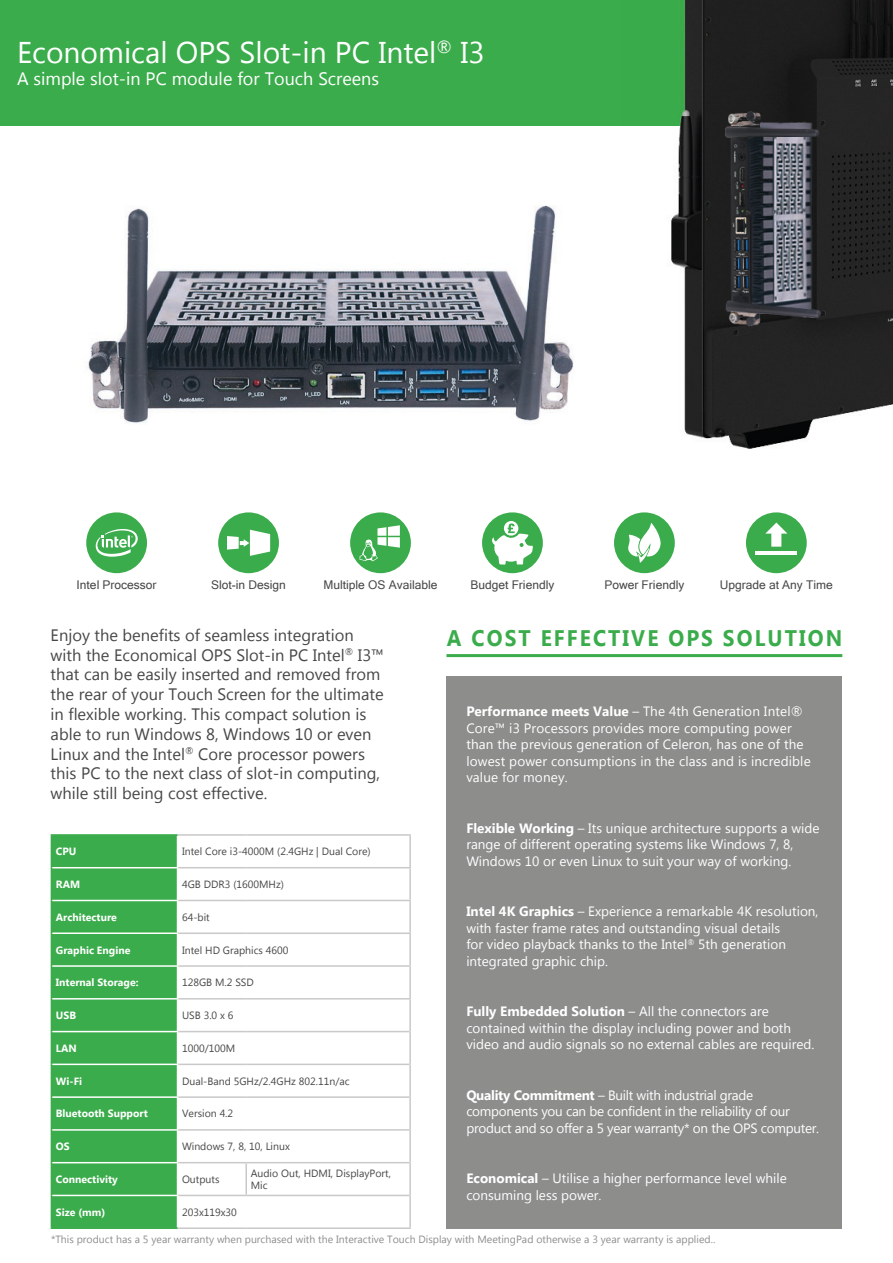
<style>
.page{position:relative;width:893px;height:1263px;background:#fff}
.page>*{position:absolute;margin:0;border:0;box-sizing:border-box;transform-origin:0 0}
.t1{font:30px "Microsoft New Tai Lue";color:#fff}
.t2{font:700 22.5px "Microsoft New Tai Lue";letter-spacing:.1em;color:#3bac4b;scale:.93 1}
.t3{font:18px "Microsoft New Tai Lue";color:#fff}
.t4{font:16.5px/19.8px "Microsoft Tai Le";color:#484748}
.t5{font:13.5px/16.5px "Microsoft Tai Le";color:#fff}
.t6{font:13.5px/16.5px "Microsoft Tai Le";letter-spacing:-.02em;color:#fff}
.t7{font:12px "Microsoft Sans Serif";color:#484748}
.t8{font:10.5px/12.6px "Microsoft Tai Le";color:#484748}
.t9{font:10.5px "Microsoft Tai Le";color:#8d8d8c}
.t10{font:700 10.5px "Microsoft Tai Le";color:#fff}
.s1{font-weight:700}
</style>
<div class="page">
<div style="left:0;top:0;width:893px;height:125px;background:#3bac4b"></div>
<img style="left:623px;top:0;width:270px;height:449px">
<img style="left:88px;top:136px;width:544px;height:313px">
<div style="left:86px;top:512px;width:61px;height:61px;background:#3bac4b;border-radius:50%"></div>
<svg style="left:96px;top:529px;width:42px;height:28px"></svg>
<div style="left:350px;top:512px;width:61px;height:61px;background:#3bac4b;border-radius:50%"></div>
<svg style="left:359px;top:525px;width:41px;height:36px"></svg>
<div style="left:614px;top:512px;width:61px;height:61px;background:#3bac4b;border-radius:50%"></div>
<svg style="left:628px;top:523px;width:33px;height:40px"></svg>
<div style="left:218px;top:512px;width:61px;height:61px;background:#3bac4b;border-radius:50%"></div>
<svg style="left:227px;top:530px;width:43px;height:26px"></svg>
<div style="left:482px;top:512px;width:61px;height:61px;background:#3bac4b;border-radius:50%"></div>
<div style="left:504px;top:521px;width:14px;height:15px;background:#fff;border-radius:50%"></div>
<svg style="left:491px;top:523px;width:42px;height:42px"></svg>
<div style="left:746px;top:512px;width:61px;height:61px;background:#3bac4b;border-radius:50%"></div>
<svg style="left:765px;top:522px;width:22px;height:25px"></svg>
<hr style="left:755px;top:551px;width:42px;height:4px;background:#fff">
<div style="left:446px;top:677px;width:396px;height:552px;background:#8d8d8c"></div>
<hr style="left:446px;top:654px;width:396px;height:3px;background:#3bac4b">
<div style="left:52px;top:836px;width:125px;height:391px;background:#3bac4b"></div>
<hr style="left:52px;top:867px;width:126px;height:1px;background:#fff">
<hr style="left:52px;top:900px;width:126px;height:1px;background:#fff">
<hr style="left:52px;top:932px;width:126px;height:2px;background:#fff">
<hr style="left:52px;top:965px;width:126px;height:2px;background:#fff">
<hr style="left:52px;top:998px;width:126px;height:1px;background:#fff">
<hr style="left:52px;top:1031px;width:126px;height:1px;background:#fff">
<hr style="left:52px;top:1063px;width:126px;height:2px;background:#fff">
<hr style="left:52px;top:1096px;width:126px;height:2px;background:#fff">
<hr style="left:52px;top:1129px;width:126px;height:2px;background:#fff">
<hr style="left:52px;top:1162px;width:126px;height:1px;background:#fff">
<hr style="left:52px;top:1195px;width:126px;height:1px;background:#fff">
<hr style="left:178px;top:834px;width:68px;height:2px;background:#cac9c9">
<hr style="left:246px;top:834px;width:165px;height:2px;background:#cac9c9">
<hr style="left:409px;top:836px;width:2px;height:31px;background:#cac9c9">
<hr style="left:409px;top:868px;width:2px;height:32px;background:#cac9c9">
<hr style="left:409px;top:901px;width:2px;height:31px;background:#cac9c9">
<hr style="left:409px;top:934px;width:2px;height:31px;background:#cac9c9">
<hr style="left:409px;top:967px;width:2px;height:31px;background:#cac9c9">
<hr style="left:178px;top:1227px;width:68px;height:2px;background:#cac9c9">
<hr style="left:246px;top:1227px;width:165px;height:2px;background:#cac9c9">
<hr style="left:409px;top:999px;width:2px;height:32px;background:#cac9c9">
<hr style="left:409px;top:1031px;width:2px;height:33px;background:#cac9c9">
<hr style="left:409px;top:1064px;width:2px;height:33px;background:#cac9c9">
<hr style="left:409px;top:1097px;width:2px;height:33px;background:#cac9c9">
<hr style="left:409px;top:1130px;width:2px;height:33px;background:#cac9c9">
<hr style="left:245px;top:1163px;width:2px;height:32px;background:#cac9c9">
<hr style="left:409px;top:1163px;width:2px;height:32px;background:#cac9c9">
<hr style="left:409px;top:1195px;width:2px;height:32px;background:#cac9c9">
<hr style="left:51px;top:834px;width:127px;height:2px;background:#3bac4b">
<hr style="left:51px;top:836px;width:1px;height:32px;background:#3bac4b">
<hr style="left:51px;top:868px;width:1px;height:32px;background:#3bac4b">
<hr style="left:51px;top:900px;width:1px;height:33px;background:#3bac4b">
<hr style="left:51px;top:933px;width:1px;height:33px;background:#3bac4b">
<hr style="left:51px;top:966px;width:1px;height:33px;background:#3bac4b">
<hr style="left:51px;top:999px;width:1px;height:32px;background:#3bac4b">
<hr style="left:51px;top:1031px;width:1px;height:33px;background:#3bac4b">
<hr style="left:51px;top:1064px;width:1px;height:33px;background:#3bac4b">
<hr style="left:51px;top:1097px;width:1px;height:33px;background:#3bac4b">
<hr style="left:51px;top:1130px;width:1px;height:33px;background:#3bac4b">
<hr style="left:51px;top:1163px;width:1px;height:32px;background:#3bac4b">
<hr style="left:51px;top:1195px;width:1px;height:32px;background:#3bac4b">
<hr style="left:51px;top:1227px;width:127px;height:2px;background:#3bac4b">
<hr style="left:178px;top:867px;width:68px;height:1px;background:#cac9c9">
<hr style="left:246px;top:867px;width:165px;height:1px;background:#cac9c9">
<hr style="left:178px;top:900px;width:68px;height:1px;background:#cac9c9">
<hr style="left:246px;top:900px;width:165px;height:1px;background:#cac9c9">
<hr style="left:178px;top:932px;width:68px;height:2px;background:#cac9c9">
<hr style="left:246px;top:932px;width:165px;height:2px;background:#cac9c9">
<hr style="left:178px;top:965px;width:68px;height:2px;background:#cac9c9">
<hr style="left:246px;top:965px;width:165px;height:2px;background:#cac9c9">
<hr style="left:178px;top:998px;width:68px;height:1px;background:#cac9c9">
<hr style="left:246px;top:998px;width:165px;height:1px;background:#cac9c9">
<hr style="left:178px;top:1031px;width:68px;height:1px;background:#cac9c9">
<hr style="left:246px;top:1031px;width:163px;height:1px;background:#cac9c9">
<hr style="left:178px;top:1063px;width:68px;height:2px;background:#cac9c9">
<hr style="left:246px;top:1063px;width:163px;height:2px;background:#cac9c9">
<hr style="left:178px;top:1096px;width:68px;height:2px;background:#cac9c9">
<hr style="left:246px;top:1096px;width:163px;height:2px;background:#cac9c9">
<hr style="left:178px;top:1129px;width:68px;height:2px;background:#cac9c9">
<hr style="left:246px;top:1129px;width:163px;height:2px;background:#cac9c9">
<hr style="left:178px;top:1162px;width:68px;height:1px;background:#cac9c9">
<hr style="left:246px;top:1162px;width:163px;height:1px;background:#cac9c9">
<hr style="left:178px;top:1195px;width:68px;height:1px;background:#cac9c9">
<hr style="left:246px;top:1195px;width:163px;height:1px;background:#cac9c9">
<h1 class="t1" style="left:17px;top:35px;width:469px">Economical OPS Slot-in PC Intel<sup>®</sup> I3</h1>
<h3 class="t3" style="left:17px;top:68px;width:364px">A simple slot-in PC module for Touch Screens</h3>
<p class="t7" style="left:77px;top:577px;width:81px">Intel Processor</p>
<p class="t7" style="left:211px;top:577px;width:76px">Slot-in Design</p>
<p class="t7" style="left:323px;top:577px;width:116px">Multiple OS Available</p>
<p class="t7" style="left:470px;top:577px;width:86px">Budget Friendly</p>
<p class="t7" style="left:604px;top:577px;width:82px">Power Friendly</p>
<p class="t7" style="left:720px;top:577px;width:115px">Upgrade at Any Time</p>
<p class="t4" style="left:51px;top:626px;width:335px">Enjoy the benefits of seamless integration with the Economical OPS Slot-in PC Intel<sup>®</sup> I3™ that can be easily inserted and removed from the rear of your Touch Screen for the ultimate in flexible working. This compact solution is able to run Windows 8, Windows 10 or even Linux and the Intel<sup>®</sup> Core processor powers this PC to the next class of slot-in computing, while still being cost effective.</p>
<p class="t10" style="left:56px;top:845px;width:22px">CPU</p>
<p class="t8" style="left:182px;top:846px;width:190px">Intel Core i3-4000M (2.4GHz | Dual Core)</p>
<p class="t10" style="left:56px;top:878px;width:26px">RAM</p>
<p class="t8" style="left:182px;top:879px;width:103px">4GB DDR3 (1600MHz)</p>
<p class="t10" style="left:56px;top:911px;width:63px">Architecture</p>
<p class="t8" style="left:182px;top:911px;width:29px">64-bit</p>
<p class="t10" style="left:56px;top:944px;width:76px">Graphic Engine</p>
<p class="t8" style="left:182px;top:944px;width:108px">Intel HD Graphics 4600</p>
<p class="t10" style="left:56px;top:977px;width:84px">Internal Storage:</p>
<p class="t8" style="left:182px;top:977px;width:73px">128GB M.2 SSD</p>
<p class="t10" style="left:56px;top:1009px;width:22px">USB</p>
<p class="t8" style="left:182px;top:1010px;width:53px">USB 3.0 x 6</p>
<p class="t10" style="left:56px;top:1042px;width:23px">LAN</p>
<p class="t8" style="left:182px;top:1042px;width:55px">1000/100M</p>
<p class="t10" style="left:56px;top:1075px;width:28px">Wi-Fi</p>
<p class="t8" style="left:182px;top:1075px;width:169px">Dual-Band 5GHz/2.4GHz 802.11n/ac</p>
<p class="t10" style="left:56px;top:1108px;width:93px">Bluetooth Support</p>
<p class="t8" style="left:182px;top:1108px;width:53px">Version 4.2</p>
<p class="t10" style="left:56px;top:1140px;width:15px">OS</p>
<p class="t8" style="left:182px;top:1141px;width:109px">Windows 7, 8, 10, Linux</p>
<p class="t10" style="left:56px;top:1173px;width:63px">Connectivity</p>
<p class="t8" style="left:182px;top:1174px;width:39px">Outputs</p>
<p class="t8" style="left:251px;top:1167px;width:142px">Audio Out, HDMI, DisplayPort,<br>Mic</p>
<p class="t10" style="left:56px;top:1206px;width:51px">Size (mm)</p>
<p class="t8" style="left:182px;top:1206px;width:56px">203x119x30</p>
<h2 class="t2" style="left:447px;top:625px;width:427px">A COST EFFECTIVE OPS SOLUTION</h2>
<p class="t5" style="left:466px;top:704px;width:346px"><span class="s1">Performance meets Value</span> – The 4th Generation Intel® Core™ i3 Processors provides more computing power than the previous generation of Celeron, has one of the lowest power consumptions in the class and is incredible value for money.</p>
<p class="t5" style="left:466px;top:820px;width:355px"><span class="s1">Flexible Working</span> – Its unique architecture supports a wide range of different operating systems like Windows 7, 8,<br>Windows 10 or even Linux to suit your way of working.</p>
<p class="t5" style="left:466px;top:904px;width:354px"><span class="s1">Intel 4K Graphics</span> – Experience a remarkable 4K resolution, with faster frame rates and outstanding visual details<br>for video playback thanks to the Intel<sup>®</sup> 5th generation integrated graphic chip.</p>
<p class="t5" style="left:466px;top:1004px;width:350px"><span class="s1">Fully Embedded Solution</span> – All the connectors are contained within the display including power and both video and audio signals so no external cables are required.</p>
<p class="t6" style="left:466px;top:1087px;width:354px"><span class="s1">Quality Commitment</span> – Built with industrial grade components you can be confident in the reliability of our product and so offer a 5 year warranty* on the OPS computer.</p>
<p class="t5" style="left:466px;top:1171px;width:322px"><span class="s1">Economical</span> – Utilise a higher performance level while consuming less power.</p>
<p class="t9" style="left:51px;top:1233px;width:666px">*This product has a 5 year warranty when purchased with the Interactive Touch Display with MeetingPad otherwise a 3 year warranty is applied..</p>
</div>
